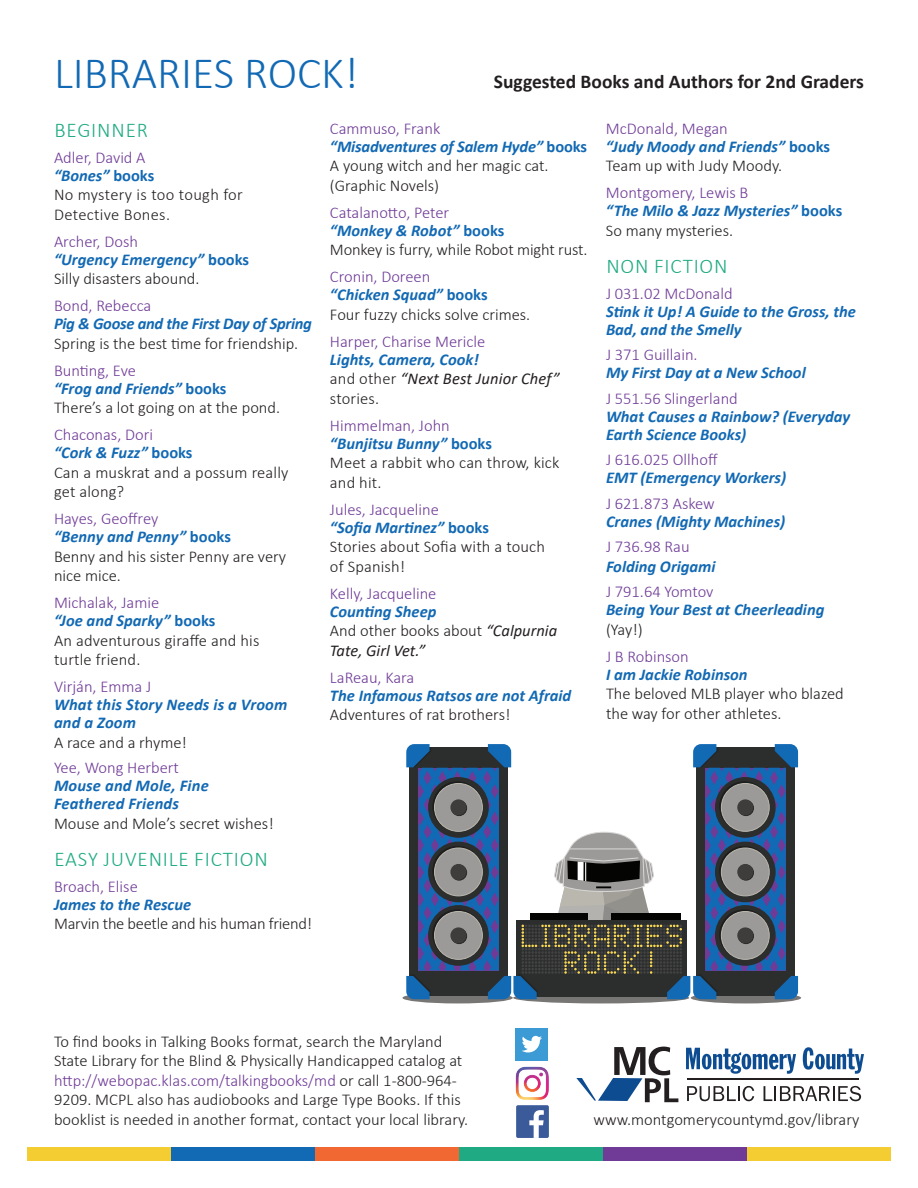
<style>
.page{position:relative;width:918px;height:1188px;background:#fff}
.page>*{position:absolute;margin:0;border:0;box-sizing:border-box;transform-origin:0 0}
.t1{font:300 45px "Calibri";color:#1269b4}
.t2{font:300 21px "Calibri";letter-spacing:.04em;color:#20aa83}
.t3{font:700 19.5px "Calibri";color:#231f20}
.t4{font:300 16.5px/19.5px "Calibri";color:#231f20}
.t5{font:italic 700 16.5px/18px "Calibri";color:#1269b4}
.t6{font:300 16.5px/18px "Calibri";color:#6f3b97}
.t7{font:italic 16.5px/19.5px "Calibri";letter-spacing:.01em;color:#231f20}
.t8{font:300 16.5px/19.5px "Calibri";letter-spacing:.02em;color:#231f20}
.s1{font-weight:700;font-style:italic;color:#1269b4}
.s2{font-weight:700;color:#1269b4}
.s3{font-weight:300;font-style:normal;color:#6f3b97}
.s4{font-style:normal}
.s5{font-weight:300;font-style:normal}
.s6{color:#6f3b97}
</style>
<div class="page">
<div style="left:315px;top:1148px;width:144px;height:13px;background:#f26833"></div>
<div style="left:27px;top:1148px;width:144px;height:13px;background:#f3cd32"></div>
<div style="left:747px;top:1148px;width:144px;height:13px;background:#f3cd32"></div>
<div style="left:603px;top:1148px;width:144px;height:13px;background:#6f3b97"></div>
<div style="left:459px;top:1148px;width:144px;height:13px;background:#20aa83"></div>
<div style="left:171px;top:1148px;width:144px;height:13px;background:#1269b4"></div>
<img style="left:515px;top:1066px;width:34px;height:34px">
<div style="left:515px;top:1028px;width:33px;height:33px;background:#3c9bd5"></div>
<svg style="left:522px;top:1036px;width:20px;height:16px"></svg>
<div style="left:516px;top:1105px;width:33px;height:33px;background:#3b5a9a;border-radius:2px"></div>
<svg style="left:529px;top:1110px;width:15px;height:28px"></svg>
<svg style="left:576px;top:1047px;width:102px;height:55px"></svg>
<svg style="left:686px;top:1048px;width:110px;height:26px"></svg>
<svg style="left:803px;top:1047px;width:61px;height:27px"></svg>
<svg style="left:687px;top:1086px;width:67px;height:15px"></svg>
<svg style="left:764px;top:1086px;width:97px;height:15px"></svg>
<hr style="left:687px;top:1078px;width:172px;height:1px;background:#231f20">
<div style="left:691px;top:992px;width:110px;height:11px;background:#787674;border-radius:50%"></div>
<div style="left:402px;top:992px;width:111px;height:11px;background:#787674;border-radius:50%"></div>
<div style="left:513px;top:992px;width:176px;height:11px;background:#787674;border-radius:50%"></div>
<svg style="left:406px;top:744px;width:392px;height:255px"></svg>
<h1 class="t1" style="left:54px;top:45px;width:306px">LIBRARIES ROCK!</h1>
<p class="t3" style="left:494px;top:67px;width:372px">Suggested Books and Authors for 2nd Graders</p>
<p class="t2" style="left:54px;top:117px;width:95px">BEGINNER</p>
<p class="t6" style="left:54px;top:148px;width:102px">Adler, David A <span class="s1">“Bones”</span> <span class="s2">books</span></p>
<p class="t8" style="left:54px;top:185px;width:190px">No mystery is too tough for<br>Detective Bones.</p>
<p class="t5" style="left:54px;top:232px;width:197px"><span class="s3">Archer, Dosh<br></span>“Urgency Emergency” <span class="s4">books</span></p>
<p class="t4" style="left:54px;top:269px;width:147px">Silly disasters abound.</p>
<p class="t6" style="left:54px;top:297px;width:99px">Bond, Rebecca</p>
<p class="t5" style="left:54px;top:314px;width:260px">Pig &amp; Goose and the First Day of Spring</p>
<p class="t4" style="left:54px;top:333px;width:246px">Spring is the best time for friendship.</p>
<p class="t5" style="left:54px;top:361px;width:174px"><span class="s3">Bunting, Eve<br></span>“Frog and Friends” <span class="s4">books</span></p>
<p class="t4" style="left:54px;top:398px;width:228px">There’s a lot going on at the pond.</p>
<p class="t6" style="left:54px;top:426px;width:140px">Chaconas, Dori <span class="s1">“Cork &amp; Fuzz”</span> <span class="s2">books</span></p>
<p class="t4" style="left:54px;top:462px;width:236px">Can a muskrat and a possum really get along?</p>
<p class="t5" style="left:54px;top:509px;width:178px"><span class="s3">Hayes, Geoffrey<br></span>“Benny and Penny” <span class="s4">books</span></p>
<p class="t4" style="left:54px;top:546px;width:234px">Benny and his sister Penny are very nice mice.</p>
<p class="t6" style="left:54px;top:594px;width:163px">Michalak, Jamie<br><span class="s1">“Joe and Sparky”</span> <span class="s2">books</span></p>
<p class="t4" style="left:54px;top:630px;width:207px">An adventurous giraffe and his turtle friend.</p>
<p class="t6" style="left:54px;top:678px;width:99px">Virján, Emma J</p>
<p class="t5" style="left:54px;top:695px;width:235px">What this Story Needs is a Vroom and a Zoom</p>
<p class="t4" style="left:54px;top:732px;width:134px">A race and a rhyme!</p>
<p class="t6" style="left:54px;top:759px;width:127px">Yee, Wong Herbert</p>
<p class="t5" style="left:54px;top:776px;width:156px">Mouse and Mole, Fine<br>Feathered Friends</p>
<p class="t4" style="left:54px;top:813px;width:221px">Mouse and Mole’s secret wishes!</p>
<p class="t2" style="left:54px;top:846px;width:215px">EASY JUVENILE FICTION</p>
<p class="t6" style="left:54px;top:877px;width:85px">Broach, Elise</p>
<p class="t5" style="left:54px;top:895px;width:139px">James to the Rescue</p>
<p class="t4" style="left:54px;top:914px;width:260px">Marvin the beetle and his human friend!</p>
<p class="t5" style="left:330px;top:119px;width:258px"><span class="s3">Cammuso, Frank<br></span>“Misadventures of Salem Hyde” <span class="s4">books</span></p>
<p class="t4" style="left:330px;top:156px;width:220px">A young witch and her magic cat. (Graphic Novels)</p>
<p class="t6" style="left:330px;top:203px;width:176px">Catalanotto, Peter <span class="s1">“Monkey &amp; Robot”</span> <span class="s2">books</span></p>
<p class="t4" style="left:330px;top:240px;width:259px">Monkey is furry, while Robot might rust.</p>
<p class="t5" style="left:330px;top:267px;width:159px"><span class="s3">Cronin, Doreen </span>“Chicken Squad” <span class="s4">books</span></p>
<p class="t4" style="left:330px;top:304px;width:202px">Four fuzzy chicks solve crimes.</p>
<p class="t6" style="left:330px;top:332px;width:157px">Harper, Charise Mericle</p>
<p class="t7" style="left:330px;top:349px;width:231px"><span class="s2">Lights, Camera, Cook!<br></span><span class="s5">and other</span> “Next Best Junior Chef” <span class="s5">stories.</span></p>
<p class="t5" style="left:330px;top:416px;width:163px"><span class="s3">Himmelman, John </span>“Bunjitsu Bunny” <span class="s4">books</span></p>
<p class="t4" style="left:330px;top:453px;width:231px">Meet a rabbit who can throw, kick and hit.</p>
<p class="t6" style="left:330px;top:500px;width:160px">Jules, Jacqueline<br><span class="s1">“Sofia Martinez”</span> <span class="s2">books</span></p>
<p class="t4" style="left:330px;top:537px;width:217px">Stories about Sofia with a touch of Spanish!</p>
<p class="t6" style="left:330px;top:584px;width:108px">Kelly, Jacqueline</p>
<p class="t7" style="left:330px;top:601px;width:229px"><span class="s2">Counting Sheep<br></span><span class="s5">And other books about</span> “Calpurnia<br>Tate, Girl Vet.”</p>
<p class="t6" style="left:330px;top:668px;width:86px">LaReau, Kara</p>
<p class="t5" style="left:330px;top:686px;width:243px">The Infamous Ratsos are not Afraid</p>
<p class="t4" style="left:330px;top:705px;width:182px">Adventures of rat brothers!</p>
<p class="t5" style="left:606px;top:119px;width:226px"><span class="s3">McDonald, Megan<br></span>“Judy Moody and Friends” <span class="s4">books</span></p>
<p class="t4" style="left:606px;top:156px;width:178px">Team up with Judy Moody.</p>
<p class="t5" style="left:606px;top:183px;width:238px"><span class="s3">Montgomery, Lewis B<br></span>“The Milo &amp; Jazz Mysteries” <span class="s4">books</span></p>
<p class="t4" style="left:606px;top:221px;width:129px">So many mysteries.</p>
<p class="t2" style="left:606px;top:253px;width:123px">NON FICTION</p>
<p class="t6" style="left:606px;top:284px;width:128px">J 031.02 McDonald</p>
<p class="t5" style="left:606px;top:302px;width:252px">Stink it Up! A Guide to the Gross, the<br>Bad, and the Smelly</p>
<p class="t6" style="left:606px;top:346px;width:93px">J 371 Guillain.</p>
<p class="t5" style="left:606px;top:363px;width:201px">My First Day at a New School</p>
<p class="t6" style="left:606px;top:389px;width:133px">J 551.56 Slingerland</p>
<p class="t5" style="left:606px;top:407px;width:246px">What Causes a Rainbow? (Everyday<br>Earth Science Books)</p>
<p class="t6" style="left:606px;top:451px;width:113px">J 616.025 Ollhoff</p>
<p class="t5" style="left:606px;top:468px;width:182px">EMT (Emergency Workers)</p>
<p class="t6" style="left:606px;top:494px;width:110px">J 621.873 Askew</p>
<p class="t5" style="left:606px;top:512px;width:181px">Cranes (Mighty Machines)</p>
<p class="t6" style="left:606px;top:538px;width:85px">J 736.98 Rau</p>
<p class="t5" style="left:606px;top:557px;width:111px">Folding Origami</p>
<p class="t6" style="left:606px;top:583px;width:109px">J 791.64 Yomtov</p>
<p class="t5" style="left:606px;top:600px;width:220px">Being Your Best at Cheerleading</p>
<p class="t4" style="left:606px;top:619px;width:38px">(Yay!)</p>
<p class="t6" style="left:606px;top:647px;width:84px">J B Robinson</p>
<p class="t5" style="left:606px;top:665px;width:143px">I am Jackie Robinson</p>
<p class="t4" style="left:606px;top:684px;width:239px">The beloved MLB player who blazed the way for other athletes.</p>
<p class="t4" style="left:54px;top:1031px;width:416px">To find books in Talking Books format, search the Maryland State Library for the Blind &amp; Physically Handicapped catalog at <span class="s6">http://webopac.klas.com/talkingbooks/md</span> or call 1-800-964- 9209. MCPL also has audiobooks and Large Type Books. If this booklist is needed in another format, contact your local library.</p>
<p class="t4" style="left:594px;top:1109px;width:267px">www.montgomerycountymd.gov/library</p>
</div>
